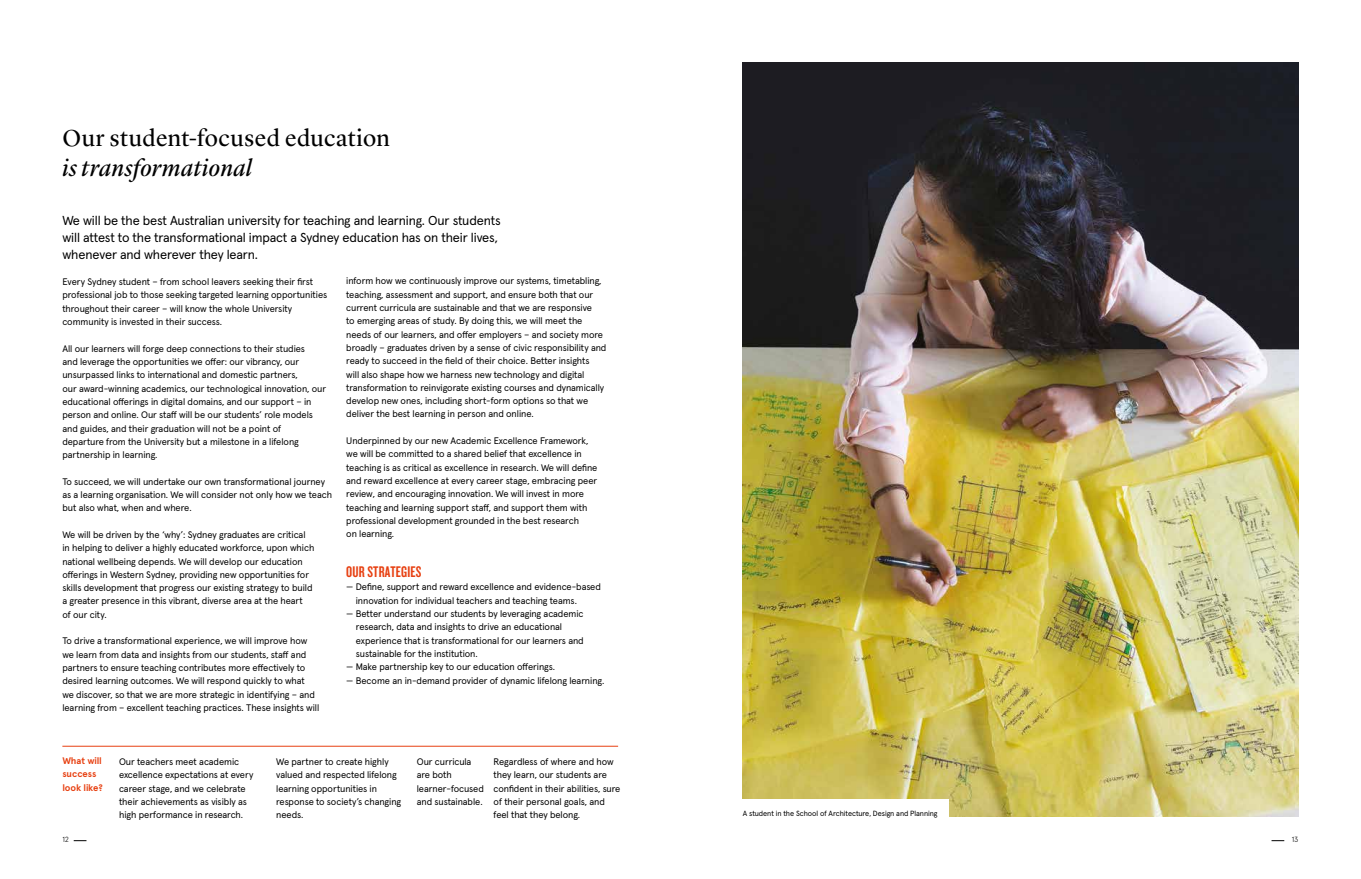
<style>
.page{position:relative;width:1361px;height:879px;background:#fff}
.page>*{position:absolute;margin:0;border:0;box-sizing:border-box;transform-origin:0 0}
.t1{font:24px/30px "Lyon Display";letter-spacing:.02em;color:#000}
.t2{font:16px "Knockout 48 Featherweight";letter-spacing:.015em;color:#e74011}
.t3{font:13px/17px "Apercu Pro";letter-spacing:-.01em;color:#000}
.t4{font:9.5px/13.3px "Apercu Pro";letter-spacing:-.005em;color:#000}
.t5{font:700 9.5px/13.3px "Apercu Pro";letter-spacing:-.01em;color:#e74011}
.t6{font:7.5px "Apercu Pro";letter-spacing:-.005em;color:#000}
.t7{font:300 7.5px "Apercu Pro";color:#000}
.s1{font-style:italic}
</style>
<div class="page">
<svg style="left:74px;top:840px;width:12px;height:1px"></svg>
<svg style="left:1271px;top:840px;width:13px;height:1px"></svg>
<hr style="left:62px;top:746px;width:556px;height:1px;background:#e74011">
<img style="left:743px;top:62px;width:555px;height:754px">
<div style="left:731px;top:799px;width:218px;height:28px;background:#fff"></div>
<h1 class="t1" style="left:62px;top:121px;width:329px">Our student-focused education <span class="s1">is transformational</span></h1>
<p class="t3" style="left:62px;top:211px;width:440px">We will be the best Australian university for teaching and learning. Our students will attest to the transformational impact a Sydney education has on their lives, whenever and wherever they learn.</p>
<p class="t4" style="left:62px;top:274px;width:266px">Every Sydney student – from school leavers seeking their first professional job to those seeking targeted learning opportunities throughout their career – will know the whole University community is invested in their success.</p>
<p class="t4" style="left:62px;top:341px;width:265px">All our learners will forge deep connections to their studies<br>and leverage the opportunities we offer: our vibrancy, our unsurpassed links to international and domestic partners,<br>our award-winning academics, our technological innovation, our educational offerings in digital domains, and our support – in person and online. Our staff will be our students’ role models and guides, and their graduation will not be a point of<br>departure from the University but a milestone in a lifelong partnership in learning.</p>
<p class="t4" style="left:62px;top:474px;width:271px">To succeed, we will undertake our own transformational journey as a learning organisation. We will consider not only how we teach but also what, when and where.</p>
<p class="t4" style="left:62px;top:527px;width:253px">We will be driven by the ‘why’: Sydney graduates are critical in helping to deliver a highly educated workforce, upon which national wellbeing depends. We will develop our education offerings in Western Sydney, providing new opportunities for skills development that progress our existing strategy to build a greater presence in this vibrant, diverse area at the heart<br>of our city.</p>
<p class="t4" style="left:62px;top:633px;width:258px">To drive a transformational experience, we will improve how we learn from data and insights from our students, staff and partners to ensure teaching contributes more effectively to desired learning outcomes. We will respond quickly to what<br>we discover, so that we are more strategic in identifying – and learning from – excellent teaching practices. These insights will</p>
<p class="t4" style="left:346px;top:274px;width:262px">inform how we continuously improve our systems, timetabling, teaching, assessment and support, and ensure both that our current curricula are sustainable and that we are responsive<br>to emerging areas of study. By doing this, we will meet the needs of our learners, and offer employers – and society more broadly – graduates driven by a sense of civic responsibility and ready to succeed in the field of their choice. Better insights<br>will also shape how we harness new technology and digital transformation to reinvigorate existing courses and dynamically develop new ones, including short-form options so that we deliver the best learning in person and online.</p>
<p class="t4" style="left:346px;top:433px;width:253px">Underpinned by our new Academic Excellence Framework, we will be committed to a shared belief that excellence in teaching is as critical as excellence in research. We will define and reward excellence at every career stage, embracing peer review, and encouraging innovation. We will invest in more teaching and learning support staff, and support them with professional development grounded in the best research<br>on learning.</p>
<h2 class="t2" style="left:346px;top:562px;width:77px">OUR STRATEGIES</h2>
<p class="t4" style="left:356px;top:580px;width:247px;text-indent:-10px">— Define, support and reward excellence and evidence-based innovation for individual teachers and teaching teams.</p>
<p class="t4" style="left:356px;top:606px;width:229px;text-indent:-10px">— Better understand our students by leveraging academic research, data and insights to drive an educational experience that is transformational for our learners and sustainable for the institution.</p>
<p class="t4" style="left:346px;top:659px;width:210px">— Make partnership key to our education offerings.</p>
<p class="t4" style="left:346px;top:673px;width:260px">— Become an in-demand provider of dynamic lifelong learning.</p>
<h2 class="t5" style="left:62px;top:754px;width:42px">What will success look like?</h2>
<p class="t4" style="left:119px;top:754px;width:136px">Our teachers meet academic excellence expectations at every career stage, and we celebrate their achievements as visibly as high performance in research.</p>
<p class="t4" style="left:276px;top:754px;width:126px">We partner to create highly valued and respected lifelong learning opportunities in response to society’s changing needs.</p>
<p class="t4" style="left:417px;top:754px;width:69px">Our curricula are both learner-focused and sustainable.</p>
<p class="t4" style="left:493px;top:754px;width:128px">Regardless of where and how they learn, our students are confident in their abilities, sure of their personal goals, and feel that they belong.</p>
<p class="t6" style="left:743px;top:808px;width:196px">A student in the School of Architecture, Design and Planning</p>
<p class="t7" style="left:62px;top:834px;width:8px">12</p>
<p class="t7" style="left:1291px;top:834px;width:8px">13</p>
</div>
